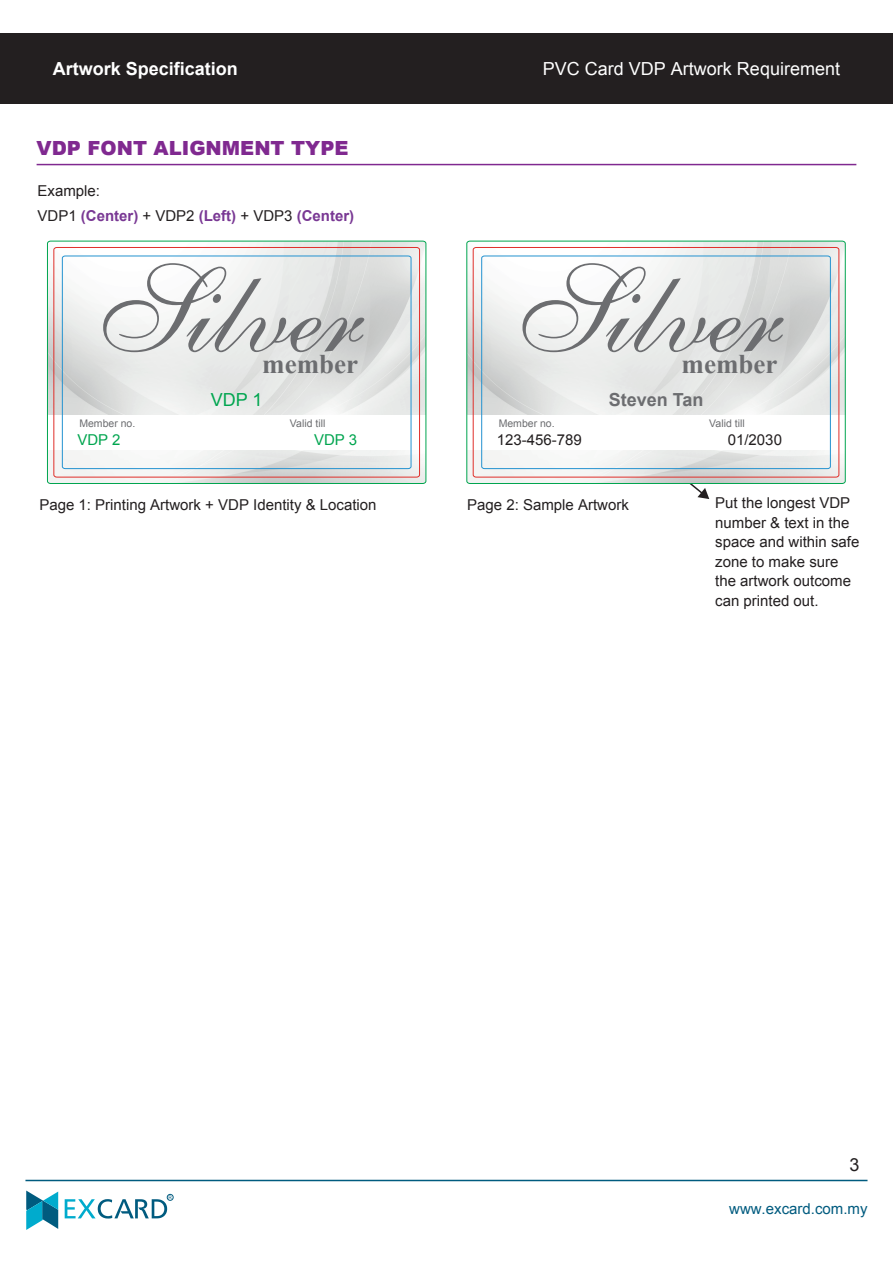
<style>
.page{position:relative;width:893px;height:1263px;background:#fff}
.page>*{position:absolute;margin:0;border:0;box-sizing:border-box;transform-origin:0 0}
.t1{font:120px "English 111 Vivace BT";color:#6c6d70}
.t2{font:700 27px "Times New Roman";color:#6c6d70}
.t3{font:900 19.5px "Arial";color:#802990}
.t4{font:18px "Arial";color:#fff}
.t5{font:700 18px "Arial";color:#fff}
.t6{font:700 18px "Arial";color:#6c6d70}
.t7{font:18px "Arial";color:#00a54f}
.t8{font:18px "Arial";color:#231f20}
.t9{font:15px/19.5px "Arial";color:#231f20}
.t10{font:15px "Arial";color:#005b7f}
.t11{font:15px "Arial";color:#00a54f}
.t12{font:10.5px "Arial";color:#6c6d70}
.t13{font:4.8px "Arial";color:#005b7f}
.s1{font-weight:700;color:#793894}
</style>
<div class="page">
<hr style="left:37px;top:164px;width:819px;height:1px;background:#802990">
<svg style="left:26px;top:1190px;width:32px;height:40px"></svg>
<svg style="left:65px;top:1194px;width:108px;height:24px"></svg>
<div style="left:0;top:33px;width:893px;height:71px;background:#231f20"></div>
<hr style="left:25px;top:1180px;width:842px;height:1px;background:#005b7f">
<svg style="left:690px;top:484px;width:19px;height:15px"></svg>
<svg style="left:466px;top:241px;width:380px;height:243px"></svg>
<svg style="left:47px;top:241px;width:379px;height:243px"></svg>
<p class="t5" style="left:53px;top:57px;width:187px">Artwork Specification</p>
<h3 class="t3" style="left:37px;top:134px;width:313px">VDP FONT ALIGNMENT TYPE</h3>
<p class="t9" style="left:37px;top:178px;width:318px;line-height:25.5px">Example:<br>VDP1 <span class="s1">(Center)</span> + VDP2 <span class="s1">(Left)</span> + VDP3 <span class="s1">(Center)</span></p>
<h1 class="t1" style="left:93px;top:238px;width:270px">Silver</h1>
<h2 class="t2" style="left:262px;top:345px;width:97px">member</h2>
<p class="t7" style="left:211px;top:388px;width:53px">VDP 1</p>
<p class="t12" style="left:79px;top:417px;width:58px">Member no.</p>
<p class="t12" style="left:290px;top:417px;width:37px">Valid till</p>
<p class="t11" style="left:77px;top:429px;width:45px">VDP 2</p>
<p class="t11" style="left:314px;top:429px;width:45px">VDP 3</p>
<p class="t4" style="left:543px;top:57px;width:299px">PVC Card VDP Artwork Requirement</p>
<h1 class="t1" style="left:512px;top:238px;width:270px">Silver</h1>
<h2 class="t2" style="left:682px;top:345px;width:97px">member</h2>
<p class="t6" style="left:609px;top:388px;width:96px">Steven Tan</p>
<p class="t12" style="left:499px;top:417px;width:58px">Member no.</p>
<p class="t12" style="left:709px;top:417px;width:37px">Valid till</p>
<p class="t9" style="left:497px;top:430px;width:87px">123-456-789</p>
<p class="t9" style="left:728px;top:430px;width:56px">01/2030</p>
<p class="t9" style="left:39px;top:495px;width:339px">Page 1: Printing Artwork + VDP Identity &amp; Location</p>
<p class="t9" style="left:467px;top:495px;width:163px">Page 2: Sample Artwork</p>
<p class="t9" style="left:715px;top:493px;width:146px">Put the longest VDP number &amp; text in the space and within safe zone to make sure the artwork outcome can printed out.</p>
<p class="t13" style="left:169px;top:1194px;width:5px">R</p>
<p class="t8" style="left:849px;top:1152px;width:12px">3</p>
<p class="t10" style="left:729px;top:1199px;width:140px">www.excard.com.my</p>
</div>
